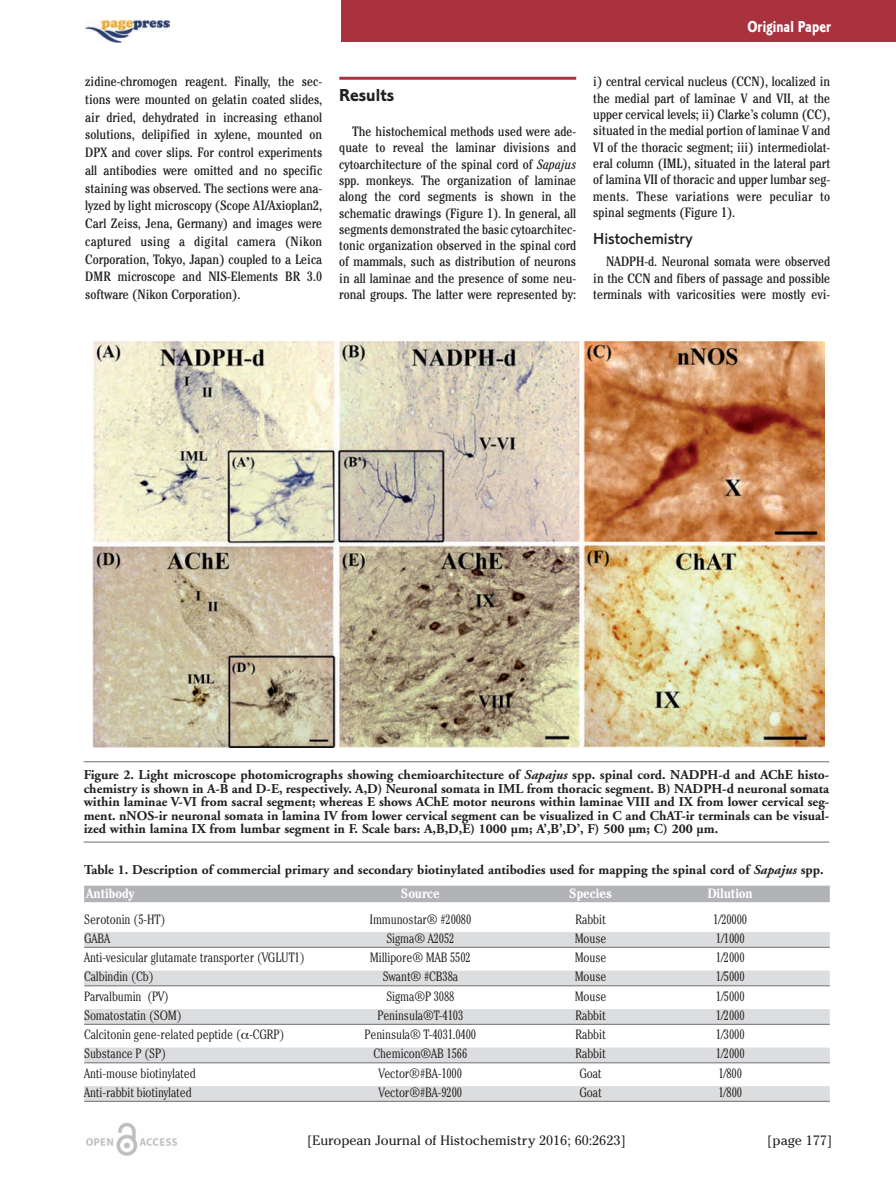
<style>
.page{position:relative;width:896px;height:1190px;background:#fff}
.page>*{position:absolute;margin:0;border:0;box-sizing:border-box;transform-origin:0 0}
.t1{font:18px "Corinthian Bold Plain";color:#231f20}
.t2{font:16.5px "Corinthian Medium Plain";color:#231f20}
.t3{font:16.5px "Corinthian Bold Condensed Plain";color:#fff}
.t4{font:condensed 13.5px/16.4px "Cheltenham";color:#231f20;text-align:justify}
.t5{font:700 13.5px/13.5px "Adobe Garamond";color:#231f20;text-align:justify}
.t6{font:300 condensed 13.5px "Cheltenham";letter-spacing:-.01em;color:#231f20}
.t7{font:13.5px "Cheltenham";color:#231f20}
.t8{font:700 condensed 13.5px "Cheltenham";letter-spacing:-.01em;color:#fff}
.s1{font-style:italic}
</style>
<div class="page">
<div style="left:340px;top:0;width:555px;height:42px;background:#aa323f"></div>
<hr style="left:339px;top:77px;width:237px;height:3px;background:#aa323f">
<img style="left:86px;top:1123px;width:91px;height:33px">
<img style="left:85px;top:19px;width:84px;height:24px">
<div style="left:84px;top:886px;width:745px;height:16px;background:#b2b3b7"></div>
<div style="left:84px;top:932px;width:745px;height:15px;background:#dcdddf"></div>
<hr style="left:84px;top:947px;width:745px;height:1px;background:#6c6d70">
<div style="left:84px;top:971px;width:745px;height:15px;background:#dcdddf"></div>
<hr style="left:84px;top:985px;width:745px;height:1px;background:#6c6d70">
<div style="left:84px;top:1009px;width:745px;height:15px;background:#dcdddf"></div>
<hr style="left:84px;top:1024px;width:745px;height:1px;background:#6c6d70">
<div style="left:84px;top:1048px;width:745px;height:15px;background:#dcdddf"></div>
<hr style="left:84px;top:1062px;width:745px;height:1px;background:#6c6d70">
<div style="left:84px;top:1086px;width:745px;height:15px;background:#dcdddf"></div>
<hr style="left:84px;top:1101px;width:745px;height:1px;background:#6c6d70">
<hr style="left:84px;top:761px;width:744px;height:1px;background:#6c6d70">
<hr style="left:84px;top:842px;width:744px;height:1px;background:#6c6d70">
<img style="left:92px;top:342px;width:731px;height:405px">
<p class="t4" style="left:85px;top:74px;width:238px;line-height:17.7px">zidine-chromogen reagent. Finally, the sec&shy;tions were mounted on gelatin coated slides, air dried, dehydrated in increasing ethanol solutions, delipified in xylene, mounted on DPX and cover slips. For control experiments all antibodies were omitted and no specific staining was observed. The sections were ana&shy;lyzed by light microscopy (Scope A1/Axioplan2, Carl Zeiss, Jena, Germany) and images were captured using a digital camera (Nikon Corporation, Tokyo, Japan) coupled to a Leica DMR microscope and NIS-Elements BR 3.0 software (Nikon Corporation).</p>
<h1 class="t1" style="left:339px;top:89px;width:56px">Results</h1>
<p class="t4" style="left:339px;top:125px;width:238px;text-indent:13px">The histochemical methods used were ade&shy;quate to reveal the laminar divisions and cytoarchitecture of the spinal cord of <span class="s1">Sapajus </span>spp. monkeys. The organization of laminae along the cord segments is shown in the schematic drawings (Figure 1). In general, all segments demonstrated the basic cytoarchitec&shy;tonic organization observed in the spinal cord of mammals, such as distribution of neurons in all laminae and the presence of some neu&shy;ronal groups. The latter were represented by:</p>
<p class="t3" style="left:747px;top:21px;width:85px">Original Paper</p>
<p class="t4" style="left:593px;top:75px;width:238px">i) central cervical nucleus (CCN), localized in the medial part of laminae V and VII, at the upper cervical levels; ii) Clarke’s column (CC), situated in the medial portion of laminae V and VI of the thoracic segment; iii) intermediolat&shy;eral column (IML), situated in the lateral part of lamina VII of thoracic and upper lumbar seg&shy;ments. These variations were peculiar to spinal segments (Figure 1).</p>
<p class="t2" style="left:593px;top:233px;width:101px">Histochemistry</p>
<p class="t4" style="left:593px;top:255px;width:238px;text-indent:13px">NADPH-d. Neuronal somata were observed in the CCN and fibers of passage and possible terminals with varicosities were mostly evi-</p>
<p class="t5" style="left:84px;top:769px;width:746px">Figure 2. Light microscope photomicrographs showing chemioarchitecture of <span class="s1">Sapajus</span> spp. spinal cord. NADPH-d and AChE histo&shy;chemistry is shown in A-B and D-E, respectively. A,D) Neuronal somata in IML from thoracic segment. B) NADPH-d neuronal somata within laminae V-VI from sacral segment; whereas E shows AChE motor neurons within laminae VIII and IX from lower cervical seg&shy;ment. nNOS-ir neuronal somata in lamina IV from lower cervical segment can be visualized in C and ChAT-ir terminals can be visual&shy;ized within lamina IX from lumbar segment in F. Scale bars: A,B,D,E) 1000 µm; A’,B’,D’, F) 500 µm; C) 200 µm.</p>
<p class="t5" style="left:84px;top:865px;width:740px">Table 1. Description of commercial primary and secondary biotinylated antibodies used for mapping the spinal cord of <span class="s1">Sapajus</span> spp.</p>
<p class="t8" style="left:86px;top:888px;width:50px">Antibody</p>
<p class="t8" style="left:401px;top:888px;width:40px">Source</p>
<p class="t8" style="left:569px;top:888px;width:44px">Species</p>
<p class="t8" style="left:707px;top:888px;width:47px">Dilution</p>
<p class="t6" style="left:84px;top:914px;width:83px">Serotonin (5-HT)</p>
<p class="t6" style="left:369px;top:914px;width:103px">Immunostar® #20080</p>
<p class="t6" style="left:575px;top:914px;width:32px">Rabbit</p>
<p class="t6" style="left:713px;top:914px;width:35px">1/20000</p>
<p class="t6" style="left:84px;top:933px;width:27px">GABA</p>
<p class="t6" style="left:386px;top:933px;width:69px">Sigma® A2052</p>
<p class="t6" style="left:574px;top:933px;width:33px">Mouse</p>
<p class="t6" style="left:715px;top:933px;width:30px">1/1000</p>
<p class="t6" style="left:84px;top:953px;width:222px">Anti-vesicular glutamate transporter (VGLUT1)</p>
<p class="t6" style="left:369px;top:953px;width:102px">Millipore® MAB 5502</p>
<p class="t6" style="left:574px;top:953px;width:33px">Mouse</p>
<p class="t6" style="left:715px;top:953px;width:30px">1/2000</p>
<p class="t6" style="left:84px;top:972px;width:71px">Calbindin (Cb)</p>
<p class="t6" style="left:382px;top:972px;width:77px">Swant® #CB38a</p>
<p class="t6" style="left:574px;top:972px;width:33px">Mouse</p>
<p class="t6" style="left:715px;top:972px;width:30px">1/5000</p>
<p class="t6" style="left:84px;top:991px;width:87px">Parvalbumin (PV)</p>
<p class="t6" style="left:386px;top:991px;width:69px">Sigma®P 3088</p>
<p class="t6" style="left:574px;top:991px;width:33px">Mouse</p>
<p class="t6" style="left:715px;top:991px;width:30px">1/5000</p>
<p class="t6" style="left:84px;top:1010px;width:99px">Somatostatin (SOM)</p>
<p class="t6" style="left:377px;top:1010px;width:87px">Peninsula®T-4103</p>
<p class="t6" style="left:575px;top:1010px;width:32px">Rabbit</p>
<p class="t6" style="left:715px;top:1010px;width:30px">1/2000</p>
<p class="t6" style="left:84px;top:1030px;width:202px">Calcitonin gene-related peptide ( -CGRP)</p>
<p class="t6" style="left:364px;top:1030px;width:113px">Peninsula® T-4031.0400</p>
<p class="t6" style="left:575px;top:1030px;width:32px">Rabbit</p>
<p class="t6" style="left:715px;top:1030px;width:30px">1/3000</p>
<p class="t6" style="left:84px;top:1049px;width:84px">Substance P (SP)</p>
<p class="t6" style="left:373px;top:1049px;width:95px">Chemicon®AB 1566</p>
<p class="t6" style="left:575px;top:1049px;width:32px">Rabbit</p>
<p class="t6" style="left:715px;top:1049px;width:30px">1/2000</p>
<p class="t6" style="left:84px;top:1068px;width:113px">Anti-mouse biotinylated</p>
<p class="t6" style="left:378px;top:1068px;width:85px">Vector®#BA-1000</p>
<p class="t6" style="left:579px;top:1068px;width:24px">Goat</p>
<p class="t6" style="left:718px;top:1068px;width:25px">1/800</p>
<p class="t6" style="left:84px;top:1087px;width:109px">Anti-rabbit biotinylated</p>
<p class="t6" style="left:378px;top:1087px;width:85px">Vector®#BA-9200</p>
<p class="t6" style="left:579px;top:1087px;width:24px">Goat</p>
<p class="t6" style="left:718px;top:1087px;width:25px">1/800</p>
<p class="t7" style="left:307px;top:1133px;width:320px">[European Journal of Histochemistry 2016; 60:2623]</p>
<p class="t7" style="left:766px;top:1133px;width:66px">[page 177]</p>
</div>
